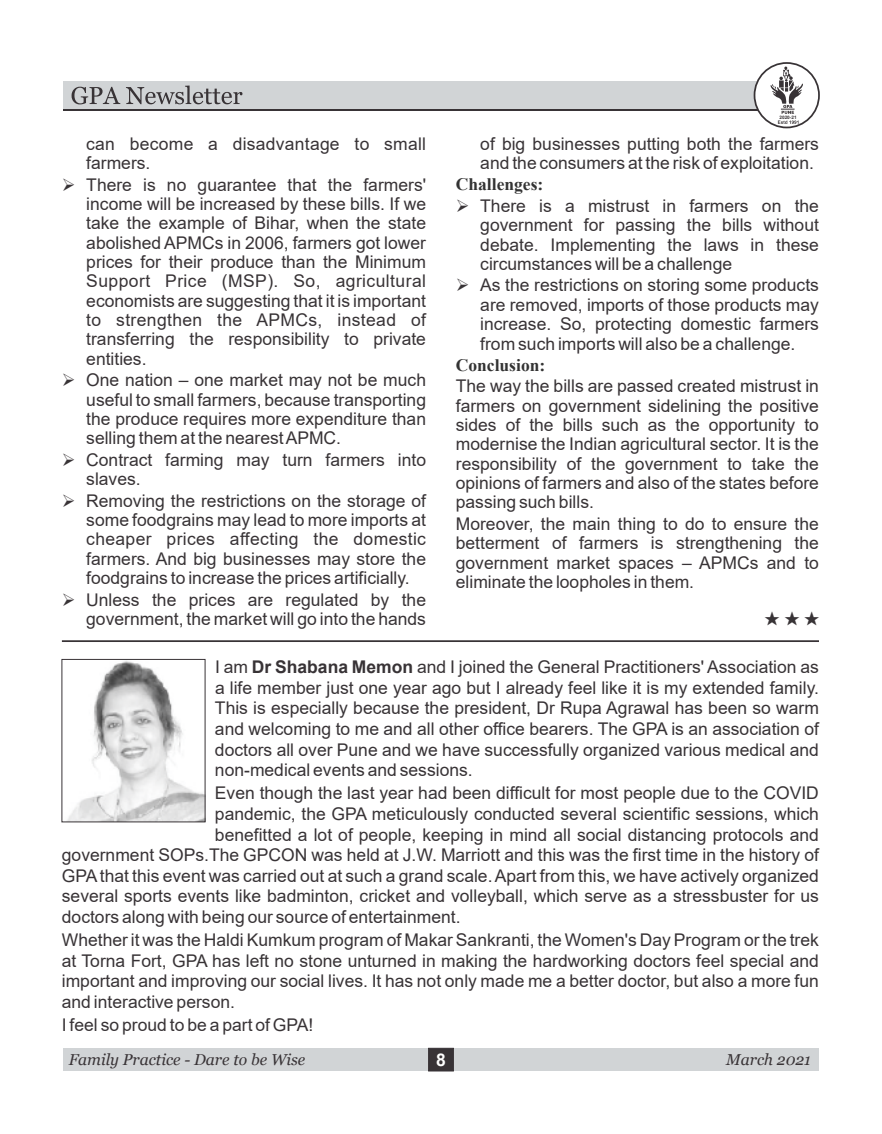
<style>
.page{position:relative;width:882px;height:1134px;background:#fff}
.page>*{position:absolute;margin:0;border:0;box-sizing:border-box;transform-origin:0 0}
.t1{font:17.5px/19.4px "Arial";color:#383336;text-align:justify}
.t2{font:700 17.5px "Times New Roman";color:#333}
.t3{font:17.5px "Zapf Dingbats IT Cby BT";color:#383336}
.t4{font:700 17.5px "Arial";color:#fff}
.t5{font:italic 15.75px "Georgia";color:#383336}
.t6{font:700 4.73px "Arial";color:#383336}
.s1{font-weight:700}
</style>
<div class="page">
<div style="left:63px;top:83px;width:734px;height:28px;background:#383336"></div>
<div style="left:63px;top:1048px;width:756px;height:23px;background:#d1d4d6"></div>
<div style="left:63px;top:81px;width:734px;height:28px;background:#d1d4d6"></div>
<svg style="left:72px;top:87px;width:48px;height:17px"></svg>
<svg style="left:126px;top:86px;width:116px;height:18px"></svg>
<svg style="left:428px;top:1047px;width:26px;height:25px"></svg>
<svg style="left:754px;top:62px;width:66px;height:66px"></svg>
<svg style="left:770px;top:67px;width:34px;height:47px"></svg>
<svg style="left:778px;top:121px;width:21px;height:3px"></svg>
<hr style="left:62px;top:640px;width:757px;height:2px;background:#383336">
<img style="left:67px;top:661px;width:137px;height:159px">
<p class="t6" style="left:780px;top:116px;width:19px">2020-21</p>
<p class="t1" style="left:480px;top:135px;width:340px">of big businesses putting both the farmers and the consumers at the risk of exploitation.</p>
<p class="t1" style="left:480px;top:198px;width:340px;text-indent:-24px">➢ There is a mistrust in farmers on the government for passing the bills without debate. Implementing the laws in these circumstances will be a challenge</p>
<p class="t1" style="left:480px;top:277px;width:340px;text-indent:-24px">➢ As the restrictions on storing some products are removed, imports of those products may increase. So, protecting domestic farmers from such imports will also be a challenge.</p>
<p class="t1" style="left:456px;top:378px;width:365px">The way the bills are passed created mistrust in farmers on government sidelining the positive sides of the bills such as the opportunity to modernise the Indian agricultural sector. It is the responsibility of the government to take the opinions of farmers and also of the states before passing such bills.</p>
<p class="t1" style="left:456px;top:516px;width:365px">Moreover, the main thing to do to ensure the betterment of farmers is strengthening the government market spaces – APMCs and to eliminate the loopholes in them.</p>
<p class="t1" style="left:86px;top:135px;width:341px">can become a disadvantage to small farmers.</p>
<p class="t1" style="left:86px;top:176px;width:341px;text-indent:-24px">➢ There is no guarantee that the farmers' income will be increased by these bills. If we take the example of Bihar, when the state abolished APMCs in 2006, farmers got lower prices for their produce than the Minimum Support Price (MSP). So, agricultural economists are suggesting that it is important to strengthen the APMCs, instead of transferring the responsibility to private entities.</p>
<p class="t1" style="left:86px;top:372px;width:341px;text-indent:-24px">➢ One nation – one market may not be much useful to small farmers, because transporting the produce requires more expenditure than selling them at the nearest APMC.</p>
<p class="t1" style="left:86px;top:452px;width:341px;text-indent:-24px">➢ Contract farming may turn farmers into slaves.</p>
<p class="t1" style="left:86px;top:492px;width:341px;text-indent:-24px">➢ Removing the restrictions on the storage of some foodgrains may lead to more imports at cheaper prices affecting the domestic farmers. And big businesses may store the foodgrains to increase the prices artificially.</p>
<p class="t1" style="left:62px;top:591px;width:366px;text-align:right">➢ Unless the prices are regulated by the government, the market will go into the hands</p>
<p class="t2" style="left:456px;top:178px;width:89px">Challenges:</p>
<p class="t2" style="left:456px;top:359px;width:91px">Conclusion:</p>
<p class="t3" style="left:765px;top:611px;width:56px">★ ★ ★</p>
<p class="t1" style="left:215px;top:659px;width:606px;line-height:20.5px">I am <span class="s1">Dr Shabana Memon</span> and I joined the General Practitioners' Association as a life member just one year ago but I already feel like it is my extended family.<br>This is especially because the president, Dr Rupa Agrawal has been so warm and welcoming to me and all other office bearers. The GPA is an association of doctors all over Pune and we have successfully organized various medical and non-medical events and sessions.</p>
<p class="t1" style="left:215px;top:785px;width:605px">Even though the last year had been difficult for most people due to the COVID</p>
<p class="t1" style="left:215px;top:806px;width:605px">pandemic, the GPA meticulously conducted several scientific sessions, which</p>
<p class="t1" style="left:215px;top:826px;width:605px">benefitted a lot of people, keeping in mind all social distancing protocols and</p>
<p class="t1" style="left:62px;top:847px;width:759px">government SOPs.The GPCON was held at J.W. Marriott and this was the first time in the history of</p>
<p class="t1" style="left:62px;top:867px;width:759px">GPAthat this event was carried out at such a grand scale. Apart from this, we have actively organized</p>
<p class="t1" style="left:62px;top:888px;width:759px">several sports events like badminton, cricket and volleyball, which serve as a stressbuster for us</p>
<p class="t1" style="left:62px;top:908px;width:400px">doctors along with being our source of entertainment.</p>
<p class="t1" style="left:62px;top:931px;width:759px;line-height:20.5px">Whether it was the Haldi Kumkum program of Makar Sankranti, the Women's Day Program or the trek at Torna Fort, GPA has left no stone unturned in making the hardworking doctors feel special and important and improving our social lives. It has not only made me a better doctor, but also a more fun and interactive person.</p>
<p class="t1" style="left:62px;top:1017px;width:253px">I feel so proud to be a part of GPA!</p>
<p class="t5" style="left:69px;top:1053px;width:238px">Family Practice - Dare to be Wise</p>
<p class="t4" style="left:436px;top:1053px;width:11px">8</p>
<p class="t5" style="left:726px;top:1053px;width:86px">March 2021</p>
</div>
